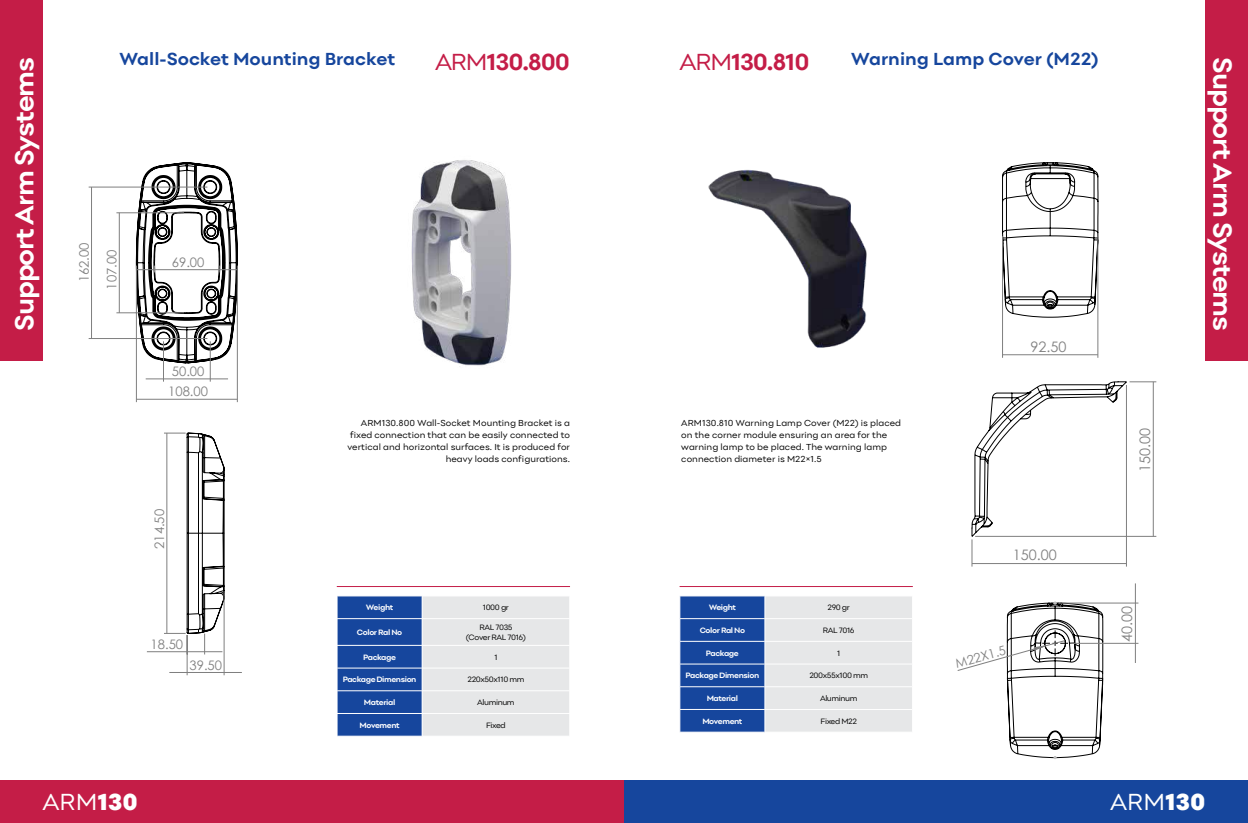
<style>
.page{position:relative;width:1248px;height:823px;background:#fff}
.page>*{position:absolute;margin:0;border:0;box-sizing:border-box;transform-origin:0 0}
.t1{font:700 27px "Point";letter-spacing:-.04em;color:#fff}
.t2{font:700 24px "Point";letter-spacing:-.05em;color:#c41d47}
.t3{font:24px "Point";color:#fff}
.t4{font:700 18px "Point";color:#16469d}
.t5{font:14.4px "Century Gothic";color:#7f7f7f}
.t6{font:13.1px/20.4px "Century Gothic";color:#7f7f7f}
.t7{font:12.8px "Century Gothic";color:#7f7f7f}
.t8{font:9px/12px "Point";letter-spacing:.005em;color:#000;text-align:right}
.t9{font:700 8px "Point";letter-spacing:-.05em;color:#fff}
.t10{font:8px/9.6px "Point";letter-spacing:-.05em;color:#000;text-align:center}
.s1{font-weight:400}
.s2{font-weight:900}
</style>
<div class="page">
<div style="left:0;top:0;width:43px;height:360px;background:#c41d47"></div>
<hr style="left:337px;top:585px;width:233px;height:1px;background:#c41d47">
<svg style="left:337px;top:596px;width:232px;height:139px;background:#9fb0cf"></svg>
<img style="left:411px;top:160px;width:101px;height:207px">
<svg style="left:136px;top:162px;width:101px;height:471px"></svg>
<hr style="left:224px;top:590px;width:1px;height:84px;background:#7f7f7f">
<hr style="left:187px;top:634px;width:1px;height:40px;background:#7f7f7f">
<hr style="left:237px;top:265px;width:1px;height:137px;background:#7f7f7f">
<hr style="left:136px;top:265px;width:1px;height:137px;background:#7f7f7f">
<hr style="left:210px;top:341px;width:1px;height:40px;background:#7f7f7f">
<hr style="left:163px;top:341px;width:1px;height:40px;background:#7f7f7f">
<hr style="left:89px;top:187px;width:118px;height:1px;background:#7f7f7f">
<hr style="left:89px;top:338px;width:118px;height:1px;background:#7f7f7f">
<hr style="left:116px;top:312px;width:68px;height:1px;background:#7f7f7f">
<hr style="left:116px;top:212px;width:68px;height:1px;background:#7f7f7f">
<hr style="left:187px;top:671px;width:37px;height:1px;background:#7f7f7f">
<svg style="left:164px;top:432px;width:58px;height:222px"></svg>
<hr style="left:147px;top:651px;width:40px;height:1px;background:#7f7f7f">
<svg style="left:219px;top:265px;width:18px;height:7px"></svg>
<hr style="left:154px;top:269px;width:65px;height:1px;background:#7f7f7f">
<svg style="left:137px;top:265px;width:18px;height:7px"></svg>
<hr style="left:136px;top:398px;width:101px;height:1px;background:#7f7f7f">
<svg style="left:210px;top:378px;width:18px;height:1px"></svg>
<hr style="left:163px;top:378px;width:47px;height:1px;background:#7f7f7f">
<svg style="left:146px;top:378px;width:17px;height:1px"></svg>
<hr style="left:91px;top:187px;width:1px;height:151px;background:#7f7f7f">
<hr style="left:166px;top:433px;width:1px;height:200px;background:#7f7f7f">
<hr style="left:119px;top:213px;width:1px;height:99px;background:#7f7f7f">
<div style="left:0;top:780px;width:624px;height:42px;background:#c41d47"></div>
<div style="left:1205px;top:0;width:42px;height:360px;background:#c41d47"></div>
<hr style="left:679px;top:585px;width:233px;height:1px;background:#c41d47">
<svg style="left:679px;top:596px;width:233px;height:135px;background:#9fb0cf"></svg>
<img style="left:708px;top:169px;width:159px;height:179px">
<svg style="left:1002px;top:162px;width:102px;height:595px"></svg>
<svg style="left:1042px;top:670px;width:25px;height:89px"></svg>
<svg style="left:958px;top:235px;width:198px;height:435px"></svg>
<hr style="left:1152px;top:381px;width:1px;height:155px;background:#7f7f7f">
<hr style="left:1002px;top:354px;width:95px;height:1px;background:#7f7f7f">
<hr style="left:971px;top:563px;width:155px;height:1px;background:#7f7f7f">
<div style="left:624px;top:780px;width:623px;height:42px;background:#16469d"></div>
<h1 class="t1" style="left:8px;top:330px;width:275px;rotate:-90deg">Support Arm Systems</h1>
<h3 class="t4" style="left:119px;top:48px;width:277px">Wall-Socket Mounting Bracket</h3>
<h2 class="t2" style="left:435px;top:47px;width:136px"><span class="s1">ARM</span>130.800</h2>
<h3 class="t6" style="left:74px;top:282px;width:41px;rotate:-90deg">162.00</h3>
<h3 class="t6" style="left:101px;top:289px;width:41px;rotate:-90deg">107.00</h3>
<h3 class="t6" style="left:172px;top:251px;width:34px">69.00</h3>
<h3 class="t6" style="left:168px;top:360px;width:41px">50.00<br>108.00</h3>
<h3 class="t6" style="left:149px;top:548px;width:41px;rotate:-90deg">214.50</h3>
<h3 class="t6" style="left:150px;top:633px;width:34px">18.50</h3>
<h3 class="t6" style="left:189px;top:654px;width:34px">39.50</h3>
<h2 class="t3" style="left:43px;top:787px;width:97px">ARM<span class="s2">130</span></h2>
<p class="t8" style="left:347px;top:417px;width:224px">ARM130.800 Wall-Socket Mounting Bracket is a fixed connection that can be easily connected to vertical and horizontal surfaces. It is produced for heavy loads configurations.</p>
<p class="t9" style="left:366px;top:602px;width:29px">Weight</p>
<p class="t10" style="left:483px;top:602px;width:28px">1000 gr</p>
<p class="t9" style="left:357px;top:627px;width:47px">Color Ral No</p>
<p class="t10" style="left:466px;top:622px;width:62px">RAL 7035<br>(Cover RAL 7016)</p>
<p class="t9" style="left:363px;top:651px;width:34px">Package</p>
<p class="t10" style="left:494px;top:651px;width:5px">1</p>
<p class="t9" style="left:343px;top:674px;width:75px">Package Dimension</p>
<p class="t10" style="left:467px;top:674px;width:58px">220x50x110 mm</p>
<p class="t9" style="left:364px;top:697px;width:33px">Material</p>
<p class="t10" style="left:477px;top:697px;width:39px">Aluminum</p>
<p class="t9" style="left:359px;top:719px;width:42px">Movement</p>
<p class="t10" style="left:486px;top:719px;width:21px">Fixed</p>
<h2 class="t2" style="left:679px;top:47px;width:131px"><span class="s1">ARM</span>130.810</h2>
<h3 class="t4" style="left:850px;top:48px;width:249px">Warning Lamp Cover (M22)</h3>
<p class="t8" style="left:681px;top:417px;width:221px;text-align:left">ARM130.810 Warning Lamp Cover (M22) is placed on the corner module ensuring an area for the warning lamp to be placed. The warning lamp connection diameter is M22×1.5</p>
<h3 class="t5" style="left:1030px;top:336px;width:37px">92.50</h3>
<h3 class="t5" style="left:1134px;top:472px;width:45px;rotate:-90deg">150.00</h3>
<h1 class="t1" style="left:1238px;top:57px;width:275px;rotate:90deg">Support Arm Systems</h1>
<p class="t9" style="left:708px;top:602px;width:29px">Weight</p>
<p class="t10" style="left:827px;top:602px;width:24px">290 gr</p>
<p class="t9" style="left:699px;top:625px;width:47px">Color Ral No</p>
<p class="t10" style="left:822px;top:625px;width:33px">RAL 7016</p>
<p class="t9" style="left:705px;top:647px;width:34px">Package</p>
<p class="t10" style="left:837px;top:647px;width:5px">1</p>
<p class="t9" style="left:685px;top:670px;width:75px">Package Dimension</p>
<p class="t10" style="left:809px;top:670px;width:60px">200x55x100 mm</p>
<p class="t9" style="left:706px;top:693px;width:33px">Material</p>
<p class="t10" style="left:820px;top:693px;width:39px">Aluminum</p>
<p class="t9" style="left:702px;top:715px;width:42px">Movement</p>
<p class="t10" style="left:820px;top:715px;width:38px">Fixed M22</p>
<h3 class="t5" style="left:1012px;top:544px;width:45px">150.00</h3>
<h3 class="t7" style="left:953px;top:654px;width:53px;rotate:-15deg">M22X1.5</h3>
<h3 class="t5" style="left:1116px;top:642px;width:37px;rotate:-90deg">40.00</h3>
<h2 class="t3" style="left:1109px;top:787px;width:97px">ARM<span class="s2">130</span></h2>
</div>
